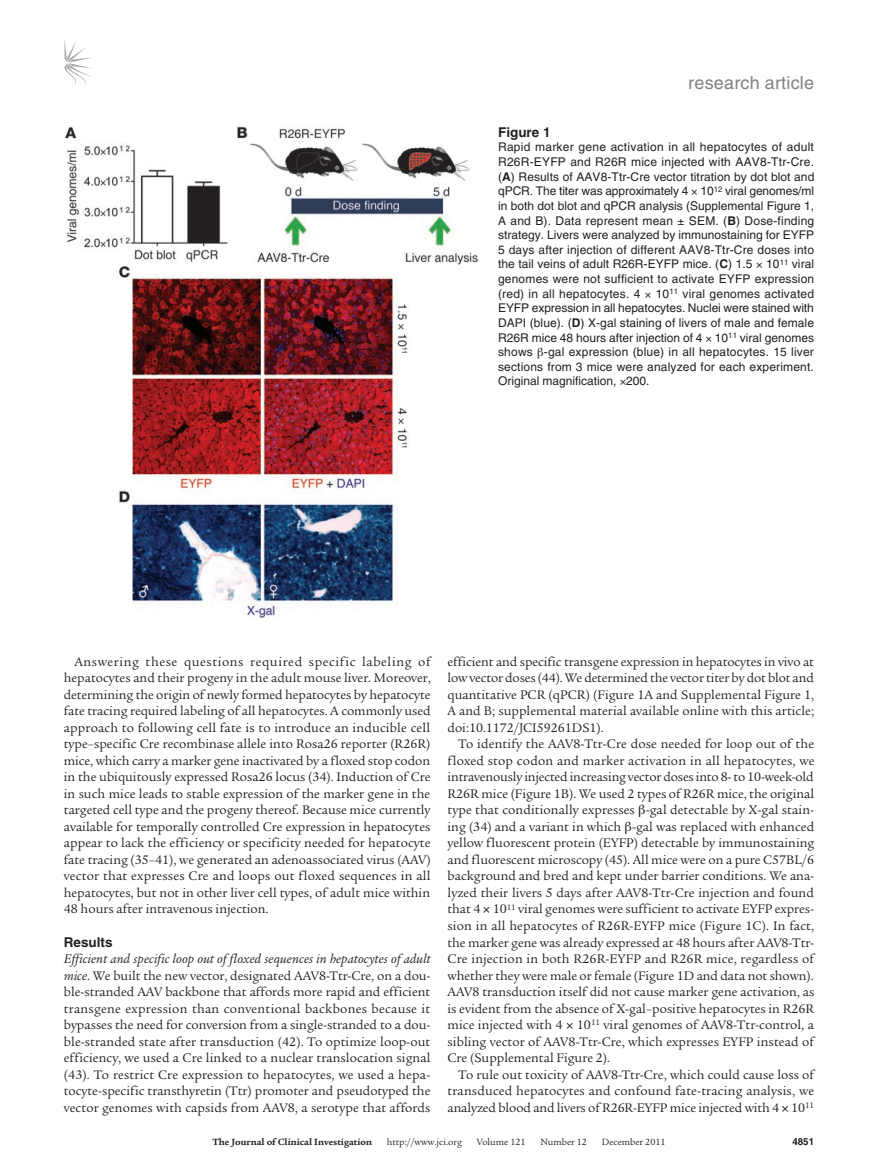
<style>
.page{position:relative;width:878px;height:1175px;background:#fff}
.page>*{position:absolute;margin:0;border:0;box-sizing:border-box;transform-origin:0 0}
.t1{font:18px "Helvetica LT Std";letter-spacing:.01em;color:#808285}
.t2{font:13.5px/16.5px "Legacy Serif Std";color:#231f20;text-align:justify}
.t3{font:700 13.5px "Helvetica LT Std";color:#231f20}
.t4{font:12px/14.7px "Helvetica LT Std";letter-spacing:.015em;color:#231f20;text-align:justify}
.t5{font:9.75px "Legacy Serif Std";color:#231f20}
.t6{font:700 9.75px "Legacy Serif Std";color:#231f20}
.t7{font:700 9.75px "Helvetica LT Std";color:#231f20}
.s1{font-weight:700}
.s2{font-style:italic}
</style>
<div class="page">
<svg style="left:64px;top:40px;width:27px;height:45px"></svg>
<img style="left:65px;top:126px;width:413px;height:492px">
<h1 class="t1" style="left:688px;top:73px;width:127px">research article</h1>
<p class="t3" style="left:498px;top:124px;width:54px">Figure 1</p>
<p class="t4" style="left:498px;top:140px;width:318px">Rapid marker gene activation in all hepatocytes of adult R26R-EYFP and R26R mice injected with AAV8-Ttr-Cre. (<span class="s1">A</span>) Results of AAV8-Ttr-Cre vector titration by dot blot and qPCR. The titer was approximately 4 10<sup>12</sup> viral genomes/ml in both dot blot and qPCR analysis (Supplemental Figure 1, A and B). Data represent mean ± SEM. (<span class="s1">B</span>) Dose-finding strategy. Livers were analyzed by immunostaining for EYFP 5 days after injection of different AAV8-Ttr-Cre doses into the tail veins of adult R26R-EYFP mice. (<span class="s1">C</span>) 1.5 10<sup>11</sup> viral genomes were not sufficient to activate EYFP expression (red) in all hepatocytes. 4</p>
<p class="t4" style="left:498px;top:286px;width:317px;text-indent:157px">10<sup>11</sup> viral genomes activated EYFP expression in all hepatocytes. Nuclei were stained with DAPI (blue). (<span class="s1">D</span>) X-gal staining of livers of male and female R26R mice 48 hours after injection of 4 10<sup>11</sup> viral genomes shows -gal expression (blue) in all hepatocytes. 15 liver sections from 3 mice were analyzed for each experiment.<br>Original magnification, 200.</p>
<p class="t2" style="left:64px;top:653px;width:368px;text-indent:11px">Answering these questions required specific labeling of hepatocytes and their progeny in the adult mouse liver. Moreover, determining the origin of newly formed hepatocytes by hepatocyte fate tracing required labeling of all hepatocytes. A commonly used approach to following cell fate is to introduce an inducible cell type–specific Cre recombinase allele into Rosa26 reporter (R26R) mice, which carry a marker gene inactivated by a floxed stop codon in the ubiquitously expressed Rosa26 locus (34). Induction of Cre in such mice leads to stable expression of the marker gene in the targeted cell type and the progeny thereof. Because mice currently available for temporally controlled Cre expression in hepatocytes appear to lack the efficiency or specificity needed for hepatocyte fate tracing (35–41), we generated an adenoassociated virus (AAV) vector that expresses Cre and loops out floxed sequences in all hepatocytes, but not in other liver cell types, of adult mice within 48 hours after intravenous injection.</p>
<p class="t3" style="left:64px;top:933px;width:50px">Results</p>
<p class="t2" style="left:64px;top:950px;width:368px"><span class="s2">Efficient and specific loop out of floxed sequences in hepatocytes of adult mice</span>. We built the new vector, designated AAV8-Ttr-Cre, on a dou&shy;ble-stranded AAV backbone that affords more rapid and efficient transgene expression than conventional backbones because it bypasses the need for conversion from a single-stranded to a dou&shy;ble-stranded state after transduction (42). To optimize loop-out efficiency, we used a Cre linked to a nuclear translocation signal (43). To restrict Cre expression to hepatocytes, we used a hepa&shy;tocyte-specific transthyretin (Ttr) promoter and pseudotyped the vector genomes with capsids from AAV8, a serotype that affords</p>
<p class="t2" style="left:447px;top:653px;width:368px">efficient and specific transgene expression in hepatocytes in vivo at low vector doses (44). We determined the vector titer by dot blot and quantitative PCR (qPCR) (Figure 1A and Supplemental Figure 1, A and B; supplemental material available online with this article; doi:10.1172/JCI59261DS1).</p>
<p class="t2" style="left:447px;top:736px;width:368px;text-indent:11px">To identify the AAV8-Ttr-Cre dose needed for loop out of the floxed stop codon and marker activation in all hepatocytes, we intravenously injected increasing vector doses into 8- to 10-week-old R26R mice (Figure 1B). We used 2 types of R26R mice, the original type that conditionally expresses -gal detectable by X-gal stain&shy;ing (34) and a variant in which -gal was replaced with enhanced yellow fluorescent protein (EYFP) detectable by immunostaining and fluorescent microscopy (45). All mice were on a pure C57BL/6 background and bred and kept under barrier conditions. We ana&shy;lyzed their livers 5 days after AAV8-Ttr-Cre injection and found that 4 10<sup>11</sup> viral genomes were sufficient to activate EYFP expres&shy;sion in all hepatocytes of R26R-EYFP mice (Figure 1C). In fact, the marker gene was already expressed at 48 hours after AAV8-Ttr-Cre injection in both R26R-EYFP and R26R mice, regardless of whether they were male or female (Figure 1D and data not shown).<br>AAV8 transduction itself did not cause marker gene activation, as is evident from the absence of X-gal–positive hepatocytes in R26R mice injected with 4 10<sup>11</sup> viral genomes of AAV8-Ttr-control, a sibling vector of AAV8-Ttr-Cre, which expresses EYFP instead of Cre (Supplemental Figure 2).</p>
<p class="t2" style="left:447px;top:1066px;width:368px;text-indent:11px">To rule out toxicity of AAV8-Ttr-Cre, which could cause loss of transduced hepatocytes and confound fate-tracing analysis, we analyzed blood and livers of R26R-EYFP mice injected with 4 10<sup>11</sup></p>
<p class="t6" style="left:212px;top:1135px;width:161px">The Journal of Clinical Investigation</p>
<p class="t5" style="left:387px;top:1136px;width:77px">http://www.jci.org</p>
<p class="t5" style="left:476px;top:1136px;width:50px">Volume 121</p>
<p class="t5" style="left:540px;top:1136px;width:48px">Number 12</p>
<p class="t5" style="left:601px;top:1136px;width:65px">December 2011</p>
<p class="t7" style="left:792px;top:1135px;width:23px">4851</p>
</div>
